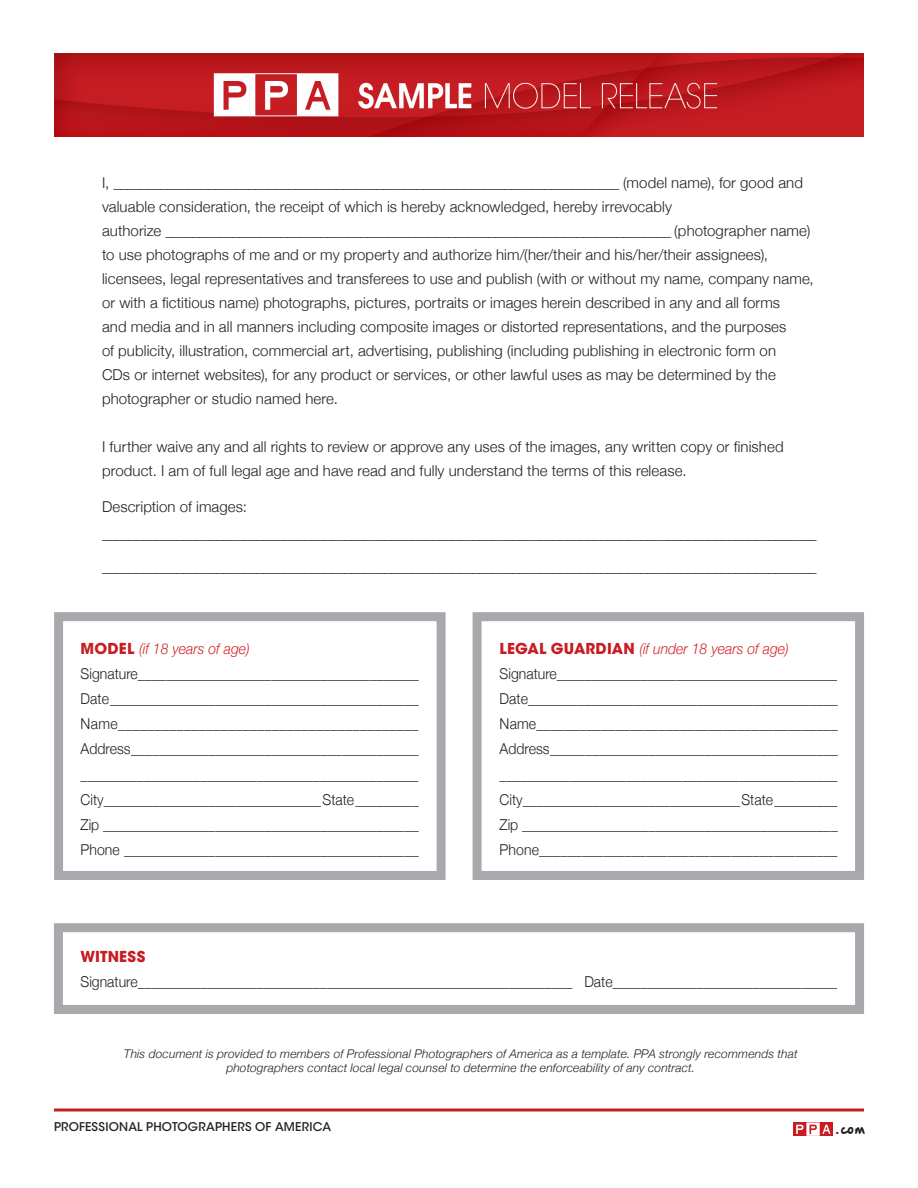
<style>
.page{position:relative;width:918px;height:1188px;background:#fff}
.page>*{position:absolute;margin:0;border:0;box-sizing:border-box;transform-origin:0 0}
.bullets{font:300 15px/24px "Helvetica Neue";letter-spacing:.005em;color:#231f20}
.bullets-2{font:300 15px/25.2px "Helvetica Neue";letter-spacing:.005em;color:#231f20;scale:.94 1}
.t1{font:italic 300 15px "Helvetica Neue";color:#d1232a;scale:.94 1}
.t2{font:700 15px "ITC Avant Garde Std";letter-spacing:.01em;color:#c61c22}
.t3{font:13.5px "Hand Of Sean Pro";color:#231f20}
.bullets-3{font:italic 300 12px/14.4px "Helvetica Neue";letter-spacing:.015em;color:#231f20;text-align:center}
.t4{font:500 12px "ITC Avant Garde Std";letter-spacing:.02em;color:#231f20}
.s1{font-family:"ITC Avant Garde Std";font-weight:700;font-style:normal;color:#c61c22}
.s2{font-family:"ITC Avant Garde Std";font-weight:700;color:#c61c22}
.s3{font-style:italic;color:#d1232a}
</style>
<div class="page">
<svg style="left:54px;top:1108px;width:810px;height:4px;background:#d45459"></svg>
<img style="left:54px;top:54px;width:810px;height:82px">
<img style="left:794px;top:1122px;width:39px;height:13px">
<div style="left:54px;top:612px;width:392px;height:268px;border:9px solid #a8a9ad"></div>
<div style="left:473px;top:612px;width:391px;height:268px;border:9px solid #a8a9ad"></div>
<div style="left:54px;top:923px;width:810px;height:91px;border:9px solid #a8a9ad"></div>
<p class="bullets" style="left:102px;top:170px;width:703px">I, ___________________________________________________________________________ (model name), for good and valuable consideration, the receipt of which is hereby acknowledged, hereby irrevocably</p>
<p class="bullets" style="left:102px;top:218px;width:713px">authorize ___________________________________________________________________________ (photographer name) to use photographs of me and or my property and authorize him/(her/their and his/her/their assignees), licensees, legal representatives and transferees to use and publish (with or without my name, company name, or with a fictitious name) photographs, pictures, portraits or images herein described in any and all forms<br>and media and in all manners including composite images or distorted representations, and the purposes<br>of publicity, illustration, commercial art, advertising, publishing (including publishing in electronic form on<br>CDs or internet websites), for any product or services, or other lawful uses as may be determined by the photographer or studio named here.</p>
<p class="bullets" style="left:102px;top:434px;width:683px">I further waive any and all rights to review or approve any uses of the images, any written copy or finished product. I am of full legal age and have read and fully understand the terms of this release.</p>
<p class="bullets" style="left:102px;top:494px;width:146px">Description of images:</p>
<p class="bullets" style="left:102px;top:521px;width:716px">__________________________________________________________________________________________________________</p>
<p class="bullets" style="left:102px;top:554px;width:716px">__________________________________________________________________________________________________________</p>
<p class="t1" style="left:81px;top:637px;width:181px"><span class="s1">MODEL</span> (if 18 years of age)</p>
<p class="bullets-2" style="left:81px;top:660px;width:361px">Signature________________________________________</p>
<p class="bullets-2" style="left:81px;top:685px;width:361px">Date ____________________________________________</p>
<p class="bullets-2" style="left:81px;top:710px;width:361px">Name_________________________________________</p>
<p class="bullets-2" style="left:81px;top:736px;width:361px">Address _________________________________________ ________________________________________________</p>
<p class="bullets-2" style="left:81px;top:786px;width:361px">City_______________________________ State _________</p>
<p class="bullets-2" style="left:81px;top:811px;width:361px">Zip _____________________________________________</p>
<p class="bullets-2" style="left:81px;top:836px;width:361px">Phone __________________________________________</p>
<p class="bullets-2" style="left:500px;top:635px;width:361px"><span class="s2">LEGAL GUARDIAN</span> <span class="s3">(if under 18 years of age)<br></span>Signature________________________________________</p>
<p class="bullets-2" style="left:500px;top:685px;width:361px">Date____________________________________________</p>
<p class="bullets-2" style="left:500px;top:710px;width:361px">Name__________________________________________</p>
<p class="bullets-2" style="left:500px;top:736px;width:361px">Address _________________________________________ ________________________________________________</p>
<p class="bullets-2" style="left:500px;top:786px;width:361px">City_______________________________ State _________</p>
<p class="bullets-2" style="left:500px;top:811px;width:361px">Zip _____________________________________________</p>
<p class="bullets-2" style="left:500px;top:836px;width:361px">Phone__________________________________________</p>
<p class="t2" style="left:81px;top:946px;width:66px">WITNESS</p>
<p class="bullets-2" style="left:81px;top:968px;width:806px">Signature______________________________________________________________ Date________________________________</p>
<p class="bullets-3" style="left:124px;top:1046px;width:675px">This document is provided to members of Professional Photographers of America as a template. PPA strongly recommends that photographers contact local legal counsel to determine the enforceability of any contract.</p>
<p class="t4" style="left:54px;top:1119px;width:279px">PROFESSIONAL PHOTOGRAPHERS OF AMERICA</p>
<p class="t3" style="left:835px;top:1121px;width:31px">.com</p>
</div>
